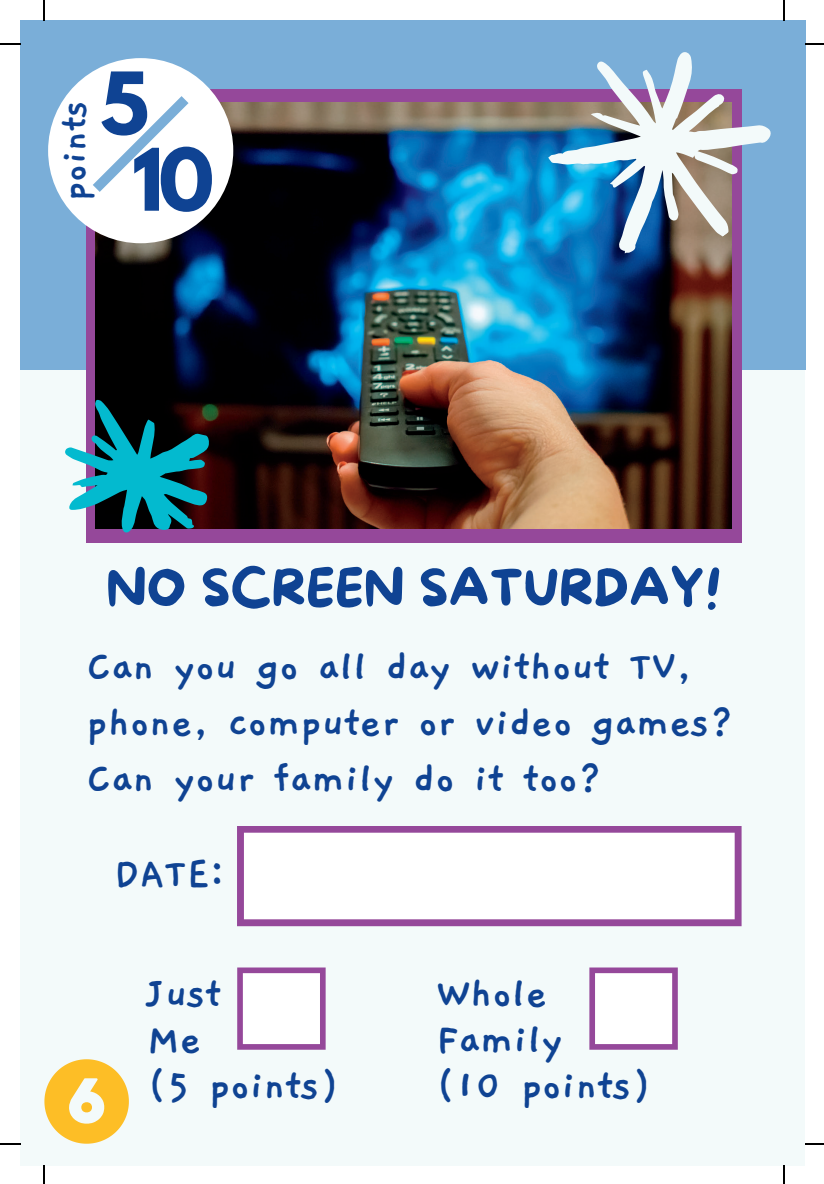
<style>
.page{position:relative;width:824px;height:1184px;background:#fff}
.page>*{position:absolute;margin:0;border:0;box-sizing:border-box;transform-origin:0 0}
.t1{font:700 76.25px/76.2px "League Spartan";color:#0f4393}
.t2{font:50.75px "More Sugar";color:#0f4393}
.t3{font:700 45.75px/45.8px "Gaegu";color:#0f4393}
.t4{font:700 42px "Gaegu";color:#0f4393}
</style>
<div class="page">
<div style="left:21px;top:21px;width:784px;height:1144px;background:#f3fafa"></div>
<div style="left:21px;top:21px;width:784px;height:349px;background:#7aaed8"></div>
<div style="left:86px;top:89px;width:656px;height:453px;background:#95489a"></div>
<img style="left:95px;top:102px;width:637px;height:426px">
<svg style="left:65px;top:370px;width:171px;height:173px"></svg>
<svg style="left:510px;top:52px;width:261px;height:247px"></svg>
<div style="left:48px;top:58px;width:185px;height:185px;background:#fff;border-radius:50%"></div>
<svg style="left:237px;top:826px;width:504px;height:100px;fill:#fff"></svg>
<svg style="left:237px;top:967px;width:88px;height:83px"></svg>
<svg style="left:589px;top:967px;width:89px;height:83px"></svg>
<svg style="left:44px;top:1059px;width:85px;height:85px"></svg>
<svg style="left:93px;top:96px;width:95px;height:96px"></svg>
<hr style="left:43px;top:0;width:2px;height:21px;background:#000">
<hr style="left:0;top:43px;width:21px;height:2px;background:#000">
<hr style="left:782px;top:0;width:2px;height:21px;background:#000">
<svg style="left:805px;top:43px;width:19px;height:2px"></svg>
<svg style="left:43px;top:1165px;width:2px;height:19px"></svg>
<hr style="left:0;top:1143px;width:21px;height:2px;background:#000">
<svg style="left:782px;top:1165px;width:2px;height:19px"></svg>
<svg style="left:805px;top:1143px;width:19px;height:2px"></svg>
<h1 class="t1" style="left:132px;top:75px;width:84px;text-indent:-32px">5<br>10</h1>
<p class="t4" style="left:54px;top:201px;width:103px;rotate:-90deg">points</p>
<p class="t2" style="left:106px;top:560px;width:616px">NO SCREEN SATURDAY!</p>
<p class="t3" style="left:86px;top:639px;width:649px;line-height:56.2px">Can you go all day without TV, phone, computer or video games?<br>Can your family do it too?</p>
<p class="t3" style="left:114px;top:851px;width:113px">DATE:</p>
<p class="t3" style="left:147px;top:971px;width:194px">Just<br>Me<br>(5 points)</p>
<p class="t3" style="left:436px;top:971px;width:217px">Whole<br>Family<br>(10 points)</p>
</div>
